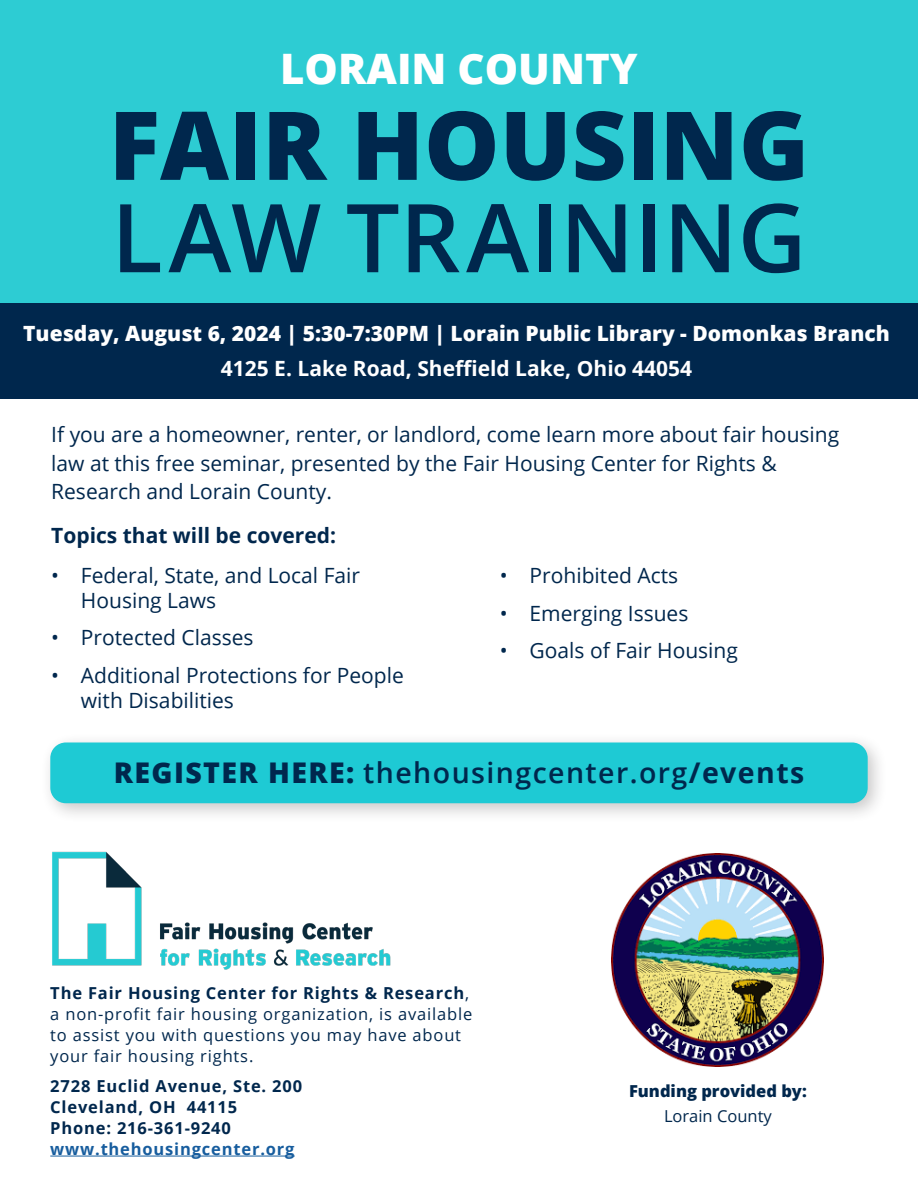
<style>
.page{position:relative;width:918px;height:1188px;background:#fff}
.page>*{position:absolute;margin:0;border:0;box-sizing:border-box;transform-origin:0 0}
.t1{font:800 95.1px "Open Sans";color:#00274d}
.t2{font:600 95.1px "Open Sans";color:#00274d}
.t3{font:800 42px "Open Sans";color:#fff}
.t4{font:600 28.5px "Open Sans";letter-spacing:.05em;color:#00274d}
.t5{font:21px/28px "Open Sans";color:#00274d}
.t6{font:800 21px "Open Sans";color:#fff}
.t7{font:700 21px "Open Sans";color:#fff}
.t8{font:700 21px "Open Sans";color:#00274d}
.t9{font:16.5px/21px "Open Sans";letter-spacing:.05em;color:#00274d}
.t10{font:700 16.5px "Open Sans";letter-spacing:.05em;color:#00274d}
.t11{font:700 16.5px "Open Sans";letter-spacing:.05em;color:#175d9e}
.t12{font:800 16.5px "Open Sans";color:#00274d}
.t13{font:16.5px "Open Sans";color:#00274d}
.s1{font-weight:800}
.s2{font-weight:700}
</style>
<div class="page">
<img style="left:52px;top:851px;width:339px;height:119px">
<hr style="left:50px;top:1156px;width:245px;height:1px;background:#175d9e">
<div style="left:0;top:300px;width:918px;height:99px;background:#00274d"></div>
<div style="left:0;top:0;width:918px;height:303px;background:#2dccd3"></div>
<div style="left:40px;top:732px;width:848px;height:91px;background:#231f20;opacity:.25"></div>
<div style="left:50px;top:742px;width:818px;height:61px;background:#1ecad4;border-radius:16px"></div>
<img style="left:612px;top:853px;width:212px;height:214px">
<p class="t3" style="left:280px;top:37px;width:359px">LORAIN COUNTY</p>
<p class="t1" style="left:109px;top:73px;width:702px">FAIR HOUSING</p>
<p class="t2" style="left:111px;top:172px;width:697px">LAW TRAINING</p>
<p class="t6" style="left:23px;top:317px;width:868px">Tuesday, August 6, 2024 | 5:30-7:30PM | Lorain Public Library - Domonkas Branch</p>
<p class="t7" style="left:221px;top:353px;width:473px">4125 E. Lake Road, Sheffield Lake, Ohio 44054</p>
<p class="t5" style="left:51px;top:420px;width:790px">If you are a homeowner, renter, or landlord, come learn more about fair housing law at this free seminar, presented by the Fair Housing Center for Rights &amp;<br>Research and Lorain County.</p>
<p class="t8" style="left:51px;top:520px;width:286px">Topics that will be covered:</p>
<p class="t5" style="left:81px;top:563px;width:281px;line-height:24.8px;text-indent:-30px">• Federal, State, and Local Fair<br>Housing Laws</p>
<p class="t5" style="left:51px;top:623px;width:204px">• Protected Classes</p>
<p class="t5" style="left:81px;top:662px;width:324px;line-height:24.8px;text-indent:-30px">• Additional Protections for People with Disabilities</p>
<p class="t5" style="left:500px;top:561px;width:180px">• Prohibited Acts</p>
<p class="t5" style="left:500px;top:598px;width:190px">• Emerging Issues</p>
<p class="t5" style="left:500px;top:636px;width:240px">• Goals of Fair Housing</p>
<p class="t4" style="left:114px;top:753px;width:692px"><span class="s1">REGISTER HERE:</span> thehousingcenter.org<span class="s2">/events</span></p>
<p class="t9" style="left:50px;top:982px;width:424px"><span class="s2">The Fair Housing Center for Rights &amp; Research</span>, a non-profit fair housing organization, is available to assist you with questions you may have about your fair housing rights.</p>
<p class="t10" style="left:50px;top:1074px;width:253px">2728 Euclid Avenue, Ste. 200</p>
<p class="t10" style="left:50px;top:1095px;width:188px">Cleveland, OH 44115</p>
<p class="t10" style="left:50px;top:1116px;width:182px">Phone: 216-361-9240</p>
<p class="t11" style="left:50px;top:1137px;width:246px">www.thehousingcenter.org</p>
<p class="t12" style="left:629px;top:1078px;width:179px">Funding provided by:</p>
<p class="t13" style="left:664px;top:1105px;width:109px">Lorain County</p>
</div>
